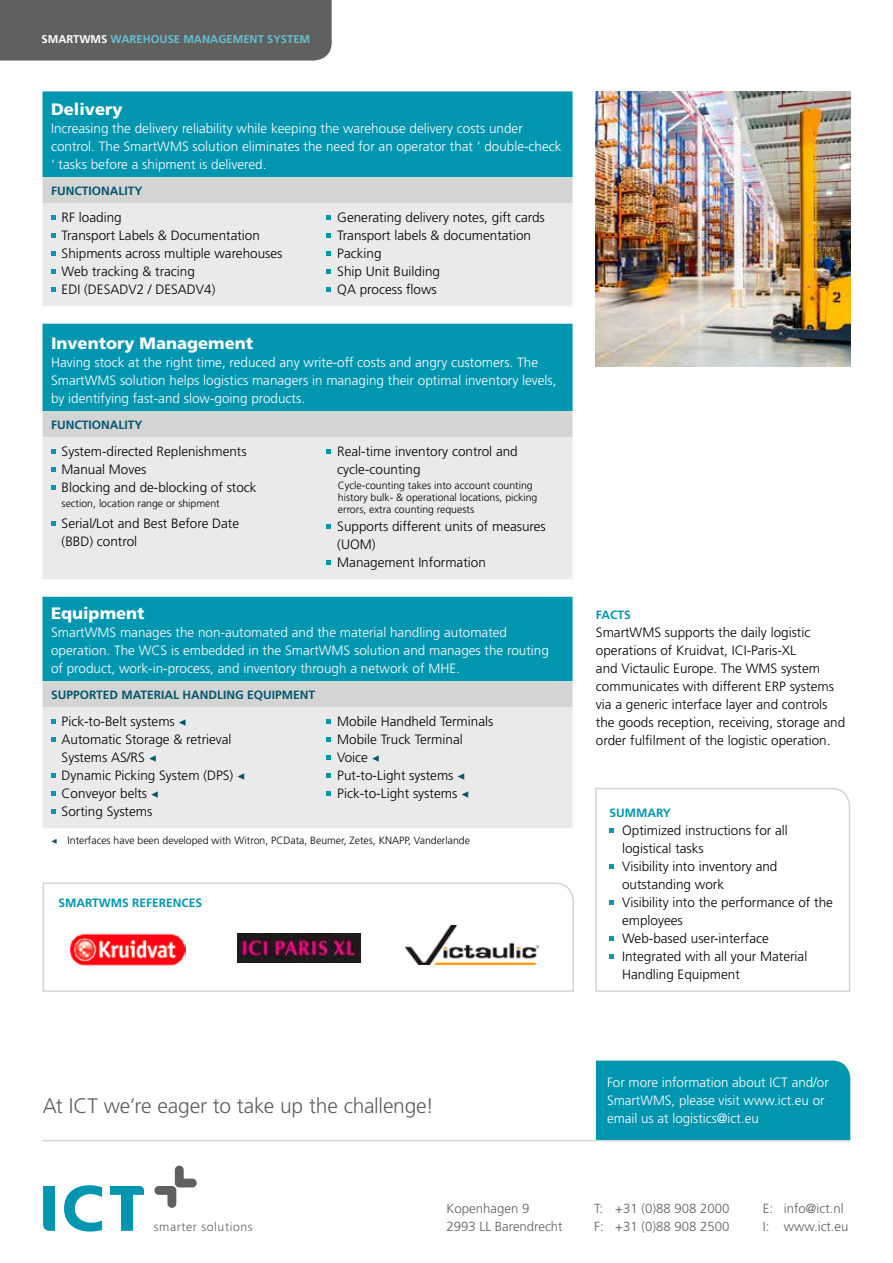
<style>
.page{position:relative;width:893px;height:1263px;background:#fff}
.page>*{position:absolute;margin:0;border:0;box-sizing:border-box;transform-origin:0 0}
.t1{font:300 21px "Frutiger LT Std";letter-spacing:-.01em;color:#60605f}
.t2{font:900 16.5px "Frutiger LT Std";color:#fff}
.t3{font:300 13.5px/18px "Frutiger LT Std";color:#000}
.t4{font:300 13.5px/18px "Frutiger LT Std";color:#fff}
.t5{font:300 13.2px/18px "Frutiger LT Std";color:#60605f}
.t6{font:300 12.3px "Frutiger LT Std";letter-spacing:.05em;color:#60605f}
.t7{font:700 12px "Frutiger LT Std";color:#03576d}
.t8{font:700 12px "Frutiger LT Std";color:#0096b0}
.t9{font:700 11.25px "Frutiger LT Std";color:#63bfd1}
.t10{font:300 10.5px/12px "Frutiger LT Std";color:#000}
.s1{color:#fff}
.s2{font-family:"Minion Pro";font-weight:400;color:#03576d}
</style>
<div class="page">
<svg style="left:154px;top:1165px;width:43px;height:43px"></svg>
<svg style="left:64px;top:1185px;width:38px;height:46px"></svg>
<svg style="left:43px;top:1186px;width:12px;height:45px"></svg>
<svg style="left:110px;top:1186px;width:34px;height:45px"></svg>
<div style="left:0;top:0;width:332px;height:61px;background:#60605f"></div>
<svg style="left:595px;top:788px;width:256px;height:204px"></svg>
<svg style="left:609px;top:828px;width:5px;height:4px"></svg>
<svg style="left:609px;top:864px;width:5px;height:4px"></svg>
<svg style="left:609px;top:900px;width:5px;height:4px"></svg>
<svg style="left:609px;top:936px;width:5px;height:4px"></svg>
<svg style="left:609px;top:954px;width:5px;height:4px"></svg>
<div style="left:43px;top:91px;width:530px;height:86px;background:#0096b0"></div>
<div style="left:43px;top:177px;width:530px;height:26px;background:#d4d4d4"></div>
<div style="left:43px;top:203px;width:530px;height:103px;background:#eaeaea"></div>
<svg style="left:43px;top:323px;width:530px;height:505px;background:#98cbd4"></svg>
<svg style="left:51px;top:215px;width:4px;height:4px"></svg>
<svg style="left:51px;top:233px;width:4px;height:4px"></svg>
<svg style="left:51px;top:251px;width:4px;height:4px"></svg>
<svg style="left:51px;top:269px;width:4px;height:4px"></svg>
<svg style="left:51px;top:287px;width:4px;height:4px"></svg>
<svg style="left:327px;top:215px;width:4px;height:4px"></svg>
<svg style="left:327px;top:233px;width:4px;height:4px"></svg>
<svg style="left:327px;top:251px;width:4px;height:4px"></svg>
<svg style="left:327px;top:269px;width:4px;height:4px"></svg>
<svg style="left:327px;top:287px;width:4px;height:4px"></svg>
<svg style="left:51px;top:449px;width:4px;height:4px"></svg>
<svg style="left:51px;top:467px;width:4px;height:4px"></svg>
<svg style="left:51px;top:485px;width:4px;height:4px"></svg>
<svg style="left:51px;top:521px;width:4px;height:4px"></svg>
<svg style="left:327px;top:449px;width:4px;height:4px"></svg>
<svg style="left:327px;top:524px;width:4px;height:4px"></svg>
<svg style="left:327px;top:560px;width:4px;height:4px"></svg>
<svg style="left:51px;top:719px;width:4px;height:4px"></svg>
<svg style="left:51px;top:737px;width:4px;height:4px"></svg>
<svg style="left:51px;top:773px;width:4px;height:4px"></svg>
<svg style="left:51px;top:791px;width:4px;height:4px"></svg>
<svg style="left:51px;top:809px;width:4px;height:4px"></svg>
<svg style="left:327px;top:719px;width:4px;height:4px"></svg>
<svg style="left:327px;top:737px;width:4px;height:4px"></svg>
<svg style="left:327px;top:755px;width:4px;height:4px"></svg>
<svg style="left:327px;top:773px;width:4px;height:4px"></svg>
<svg style="left:327px;top:791px;width:4px;height:4px"></svg>
<img style="left:595px;top:91px;width:255px;height:276px">
<div style="left:596px;top:1060px;width:254px;height:80px;background:#0096b0"></div>
<hr style="left:43px;top:1140px;width:807px;height:1px;background:#d4d4d4">
<svg style="left:42px;top:882px;width:532px;height:110px"></svg>
<img style="left:68px;top:929px;width:117px;height:41px">
<img style="left:237px;top:934px;width:123px;height:28px">
<img style="left:406px;top:926px;width:132px;height:38px">
<p class="t9" style="left:41px;top:32px;width:270px"><span class="s1">SMARTWMS</span> WAREHOUSE MANAGEMENT SYSTEM</p>
<p class="t2" style="left:51px;top:99px;width:73px">Delivery</p>
<p class="t4" style="left:51px;top:119px;width:512px">Increasing the delivery reliability while keeping the warehouse delivery costs under control. The SmartWMS solution eliminates the need for an operator that ‘ double-check ‘ tasks before a shipment is delivered.</p>
<p class="t7" style="left:51px;top:183px;width:93px">FUNCTIONALITY</p>
<p class="t3" style="left:62px;top:208px;width:222px">RF loading<br>Transport Labels &amp; Documentation<br>Shipments across multiple warehouses<br>Web tracking &amp; tracing<br>EDI (DESADV2 / DESADV4)</p>
<p class="t3" style="left:337px;top:208px;width:209px">Generating delivery notes, gift cards<br>Transport labels &amp; documentation<br>Packing<br>Ship Unit Building<br>QA process flows</p>
<p class="t2" style="left:51px;top:333px;width:204px">Inventory Management</p>
<p class="t4" style="left:51px;top:353px;width:507px">Having stock at the right time, reduced any write-off costs and angry customers. The<br>SmartWMS solution helps logistics managers in managing their optimal inventory levels, by identifying fast-and slow-going products.</p>
<p class="t7" style="left:51px;top:417px;width:93px">FUNCTIONALITY</p>
<p class="t3" style="left:62px;top:442px;width:197px">System-directed Replenishments<br>Manual Moves<br>Blocking and de-blocking of stock</p>
<p class="t10" style="left:62px;top:497px;width:160px">section, location range or shipment</p>
<p class="t3" style="left:62px;top:514px;width:179px">Serial/Lot and Best Before Date (BBD) control</p>
<p class="t3" style="left:337px;top:442px;width:182px">Real-time inventory control and cycle-counting</p>
<p class="t10" style="left:338px;top:479px;width:201px">Cycle-counting takes into account counting history bulk- &amp; operational locations, picking errors, extra counting requests</p>
<p class="t3" style="left:337px;top:517px;width:210px">Supports different units of measures (UOM)<br>Management Information</p>
<p class="t2" style="left:51px;top:603px;width:95px">Equipment</p>
<p class="t4" style="left:51px;top:623px;width:499px">SmartWMS manages the non-automated and the material handling automated operation. The WCS is embedded in the SmartWMS solution and manages the routing of product, work-in-process, and inventory through a network of MHE.</p>
<p class="t7" style="left:51px;top:687px;width:266px">SUPPORTED MATERIAL HANDLING EQUIPMENT</p>
<p class="t3" style="left:62px;top:712px;width:185px">Pick-to-Belt systems <span class="s2">◀<br></span>Automatic Storage &amp; retrieval<br>Systems AS/RS <span class="s2">◀<br></span>Dynamic Picking System (DPS) <span class="s2">◀<br></span>Conveyor belts <span class="s2">◀<br></span>Sorting Systems</p>
<p class="t3" style="left:337px;top:712px;width:158px">Mobile Handheld Terminals<br>Mobile Truck Terminal<br>Voice <span class="s2">◀<br></span>Put-to-Light systems <span class="s2">◀<br></span>Pick-to-Light systems <span class="s2">◀</span></p>
<p class="t10" style="left:51px;top:834px;width:420px"><span class="s2">◀</span> Interfaces have been developed with Witron, PCData, Beumer, Zetes, KNAPP, Vanderlande</p>
<p class="t8" style="left:58px;top:895px;width:145px">SMARTWMS REFERENCES</p>
<h1 class="t1" style="left:43px;top:1094px;width:393px">At ICT we’re eager to take up the challenge!</h1>
<p class="t8" style="left:596px;top:607px;width:36px">FACTS</p>
<p class="t3" style="left:596px;top:623px;width:251px">SmartWMS supports the daily logistic operations of Kruidvat, ICI-Paris-XL<br>and Victaulic Europe. The WMS system communicates with different ERP systems via a generic interface layer and controls the goods reception, receiving, storage and order fulfilment of the logistic operation.</p>
<p class="t8" style="left:609px;top:805px;width:63px">SUMMARY</p>
<p class="t3" style="left:622px;top:821px;width:212px">Optimized instructions for all logistical tasks<br>Visibility into inventory and outstanding work<br>Visibility into the performance of the employees<br>Web-based user-interface<br>Integrated with all your Material<br>Handling Equipment</p>
<p class="t4" style="left:607px;top:1073px;width:223px">For more information about ICT and/or<br>SmartWMS, please visit www.ict.eu or email us at logistics@ict.eu</p>
<p class="t6" style="left:154px;top:1219px;width:100px">smarter solutions</p>
<p class="t5" style="left:446px;top:1199px;width:118px">Kopenhagen 9<br>2993 LL Barendrecht</p>
<p class="t5" style="left:763px;top:1199px;width:87px">E: info@ict.nl<br>I: www.ict.eu</p>
<p class="t5" style="left:594px;top:1199px;width:137px">T: +31 (0)88 908 2000<br>F: +31 (0)88 908 2500</p>
</div>
